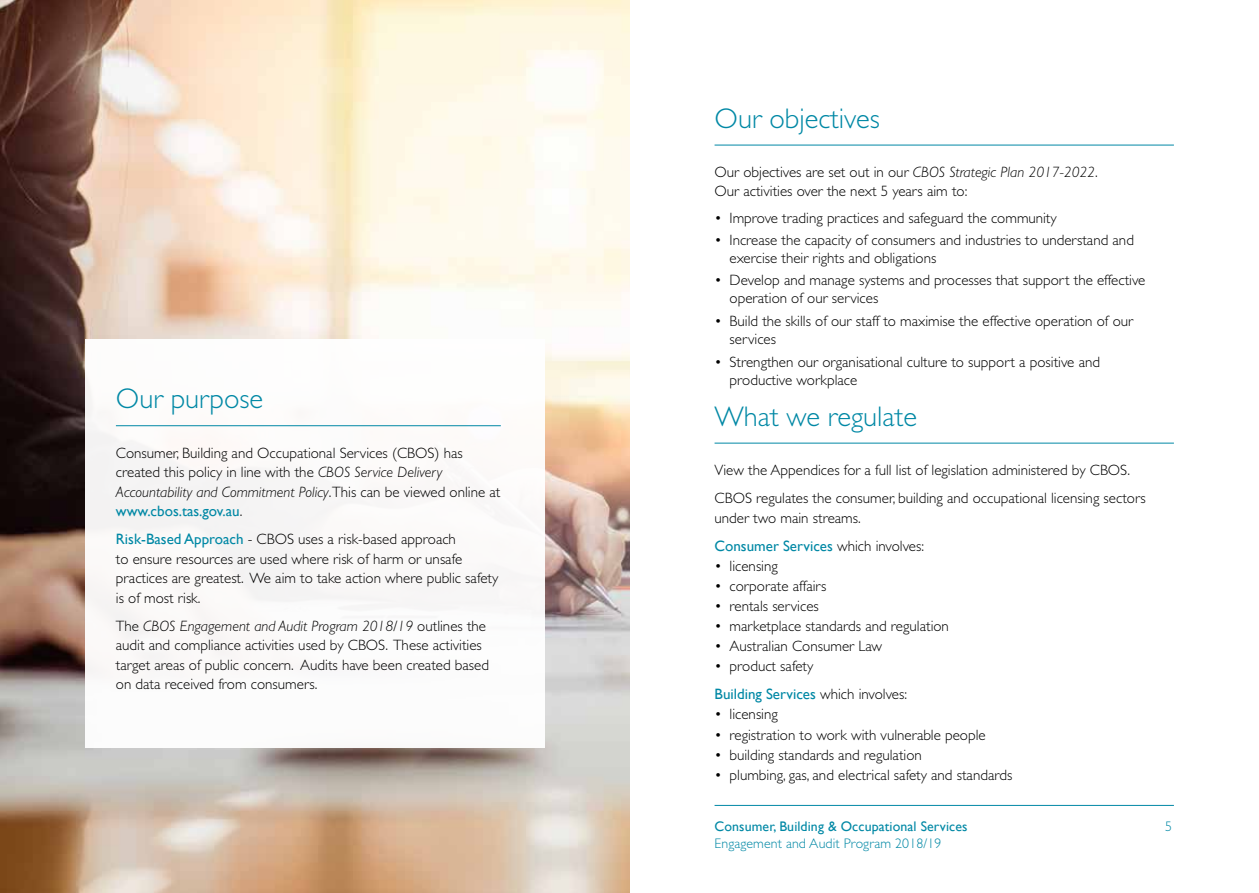
<style>
.page{position:relative;width:1259px;height:893px;background:#fff}
.page>*{position:absolute;margin:0;border:0;box-sizing:border-box;transform-origin:0 0}
.header2{font:300 28.5px "Gill Sans";color:#0088a5}
.body{font:300 15px/19.5px "Gill Sans";color:#000}
.body_bullet{font:300 15px/18px "Gill Sans";color:#000}
.body-2{font:15px "Gill Sans";color:#0088a5}
.t1{font:13.8px "Gill Sans";letter-spacing:.01em;color:#0088a5}
.t2{font:300 13.8px "Gill Sans";letter-spacing:.01em;color:#0088a5}
.s1{font-style:italic}
.s2{font-weight:400;color:#0088a5}
.s3{font-weight:300;color:#000}
</style>
<div class="page">
<hr style="left:714px;top:805px;width:460px;height:1px;background:#0088a5">
<img style="left:0;top:0;width:629px;height:893px">
<div style="left:85px;top:339px;width:459px;height:408px;background:#fff"></div>
<hr style="left:116px;top:425px;width:385px;height:1px;background:#0088a5">
<hr style="left:714px;top:145px;width:460px;height:1px;background:#0088a5">
<hr style="left:714px;top:443px;width:460px;height:1px;background:#0088a5">
<p class="header2" style="left:116px;top:383px;width:149px">Our purpose</p>
<p class="body" style="left:116px;top:443px;width:386px">Consumer, Building and Occupational Services (CBOS) has created this policy in line with the <span class="s1">CBOS Service Delivery Accountability and Commitment Policy</span>.This can be viewed online at <span class="s2">www.cbos.tas.gov.au</span>.</p>
<p class="body" style="left:116px;top:529px;width:384px"><span class="s2">Risk-Based Approach</span> - CBOS uses a risk-based approach<br>to ensure resources are used where risk of harm or unsafe practices are greatest. We aim to take action where public safety is of most risk.</p>
<p class="body" style="left:116px;top:616px;width:375px">The <span class="s1">CBOS Engagement and Audit Program 2018/19</span> outlines the audit and compliance activities used by CBOS. These activities target areas of public concern. Audits have been created based on data received from consumers.</p>
<p class="header2" style="left:714px;top:102px;width:167px">Our objectives</p>
<p class="body" style="left:714px;top:162px;width:385px">Our objectives are set out in our <span class="s1">CBOS Strategic Plan 2017-2022</span>.<br>Our activities over the next 5 years aim to:</p>
<p class="body_bullet" style="left:714px;top:209px;width:343px">• Improve trading practices and safeguard the community</p>
<p class="body_bullet" style="left:729px;top:231px;width:406px;text-indent:-15px">• Increase the capacity of consumers and industries to understand and exercise their rights and obligations</p>
<p class="body_bullet" style="left:729px;top:272px;width:417px;text-indent:-15px">• Develop and manage systems and processes that support the effective operation of our services</p>
<p class="body_bullet" style="left:729px;top:312px;width:405px;text-indent:-15px">• Build the skills of our staff to maximise the effective operation of our services</p>
<p class="body_bullet" style="left:729px;top:354px;width:372px;text-indent:-15px">• Strengthen our organisational culture to support a positive and productive workplace</p>
<p class="header2" style="left:714px;top:400px;width:204px">What we regulate</p>
<p class="body" style="left:714px;top:460px;width:417px">View the Appendices for a full list of legislation administered by CBOS.</p>
<p class="body" style="left:714px;top:488px;width:433px">CBOS regulates the consumer, building and occupational licensing sectors under two main streams.</p>
<p class="body-2" style="left:714px;top:537px;width:211px">Consumer Services <span class="s3">which involves:</span></p>
<p class="body_bullet" style="left:714px;top:557px;width:65px">• licensing</p>
<p class="body_bullet" style="left:714px;top:577px;width:113px">• corporate affairs</p>
<p class="body_bullet" style="left:714px;top:597px;width:106px">• rentals services</p>
<p class="body_bullet" style="left:714px;top:617px;width:236px">• marketplace standards and regulation</p>
<p class="body_bullet" style="left:714px;top:637px;width:169px">• Australian Consumer Law</p>
<p class="body_bullet" style="left:714px;top:657px;width:100px">• product safety</p>
<p class="body-2" style="left:714px;top:685px;width:194px">Building Services <span class="s3">which involves:</span></p>
<p class="body_bullet" style="left:714px;top:706px;width:65px">• licensing</p>
<p class="body_bullet" style="left:714px;top:726px;width:273px">• registration to work with vulnerable people</p>
<p class="body_bullet" style="left:714px;top:746px;width:209px">• building standards and regulation</p>
<p class="body_bullet" style="left:714px;top:766px;width:299px">• plumbing, gas, and electrical safety and standards</p>
<p class="t1" style="left:714px;top:818px;width:254px">Consumer, Building &amp; Occupational Services</p>
<p class="t2" style="left:1165px;top:819px;width:8px">5</p>
<p class="t2" style="left:714px;top:835px;width:228px">Engagement and Audit Program 2018/19</p>
</div>
